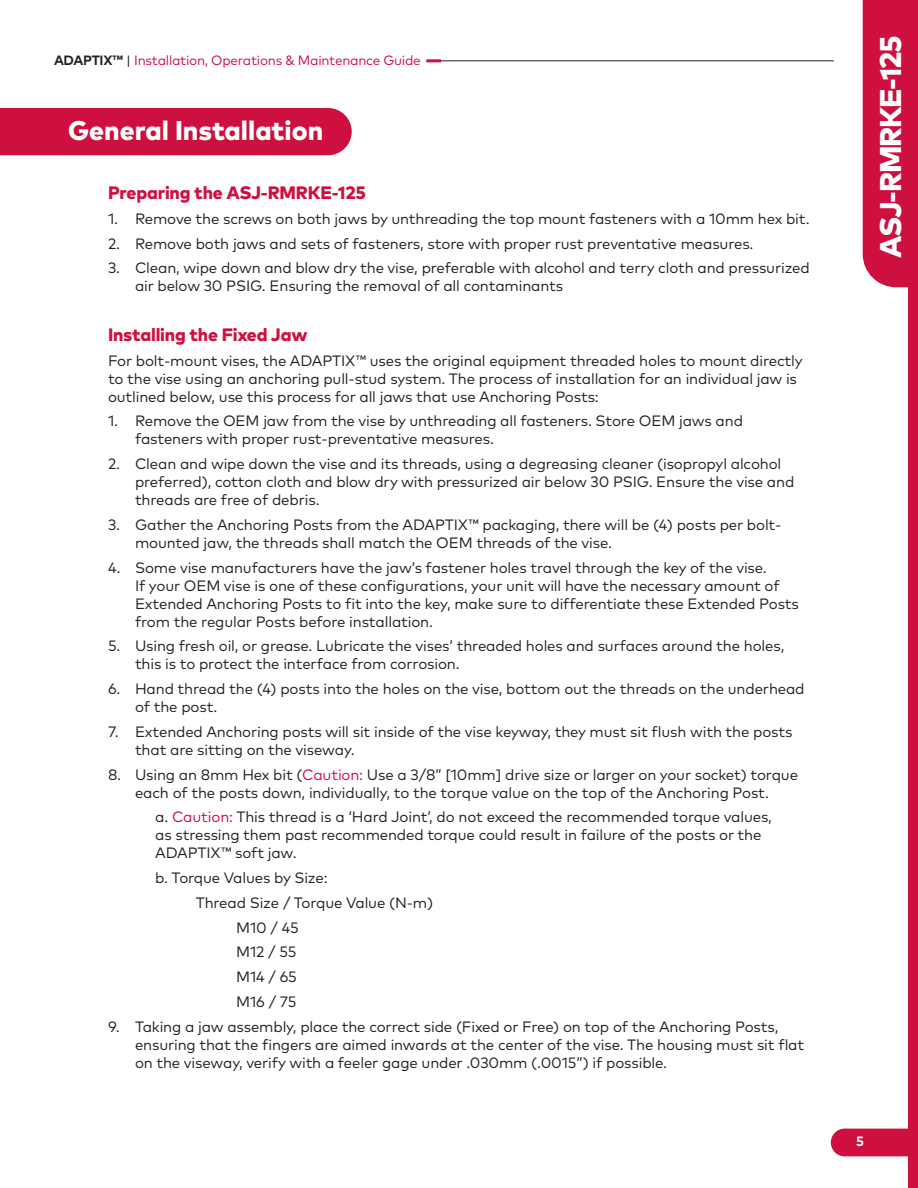
<style>
.page{position:relative;width:918px;height:1188px;background:#fff}
.page>*{position:absolute;margin:0;border:0;box-sizing:border-box;transform-origin:0 0}
.t1{font:800 30px "Mark Pro";letter-spacing:-.04em;color:#fff}
.t2{font:800 27px "Mark Pro";color:#fff}
.t3{font:800 18px "Mark Pro";letter-spacing:-.01em;color:#ce1041}
.t4{font:15px/18px "Mark Pro";letter-spacing:-.01em;color:#231f20}
.t5{font:13.5px "Mark Pro";letter-spacing:-.02em;color:#ce1041}
.t6{font:700 13.5px "Mark Pro";color:#fff}
.s1{font-weight:700;color:#231f20}
.s2{color:#231f20}
.s3{color:#ce1041}
</style>
<div class="page">
<hr style="left:426px;top:60px;width:408px;height:1px;background:#231f20">
<hr style="left:426px;top:59px;width:15px;height:3px;background:#ce1041">
<div style="left:863px;top:0;width:45px;height:287px;background:#ce1041"></div>
<div style="left:908px;top:0;width:10px;height:1188px;background:#ce1041"></div>
<div style="left:0;top:108px;width:352px;height:47px;background:#ce1041"></div>
<div style="left:831px;top:1129px;width:77px;height:27px;background:#ce1041"></div>
<p class="t5" style="left:54px;top:50px;width:368px"><span class="s1">ADAPTIX™</span> <span class="s2">|</span> Installation, Operations &amp; Maintenance Guide</p>
<p class="t2" style="left:68px;top:109px;width:257px">General Installation</p>
<p class="t3" style="left:108px;top:179px;width:259px">Preparing the ASJ-RMRKE-125</p>
<p class="t4" style="left:108px;top:208px;width:703px">1. Remove the screws on both jaws by unthreading the top mount fasteners with a 10mm hex bit.</p>
<p class="t4" style="left:108px;top:233px;width:647px">2. Remove both jaws and sets of fasteners, store with proper rust preventative measures.</p>
<p class="t4" style="left:135px;top:258px;width:676px;text-indent:-27px">3. Clean, wipe down and blow dry the vise, preferable with alcohol and terry cloth and pressurized air below 30 PSIG. Ensuring the removal of all contaminants</p>
<p class="t3" style="left:108px;top:321px;width:201px">Installing the Fixed Jaw</p>
<p class="t4" style="left:108px;top:350px;width:696px">For bolt-mount vises, the ADAPTIX™ uses the original equipment threaded holes to mount directly to the vise using an anchoring pull-stud system. The process of installation for an individual jaw is outlined below, use this process for all jaws that use Anchoring Posts:</p>
<p class="t4" style="left:135px;top:411px;width:610px;text-indent:-27px">1. Remove the OEM jaw from the vise by unthreading all fasteners. Store OEM jaws and fasteners with proper rust-preventative measures.</p>
<p class="t4" style="left:135px;top:454px;width:661px;text-indent:-27px">2. Clean and wipe down the vise and its threads, using a degreasing cleaner (isopropyl alcohol preferred), cotton cloth and blow dry with pressurized air below 30 PSIG. Ensure the vise and threads are free of debris.</p>
<p class="t4" style="left:135px;top:514px;width:648px;text-indent:-27px">3. Gather the Anchoring Posts from the ADAPTIX™ packaging, there will be (4) posts per bolt&shy;mounted jaw, the threads shall match the OEM threads of the vise.</p>
<p class="t4" style="left:135px;top:557px;width:666px;text-indent:-27px">4. Some vise manufacturers have the jaw’s fastener holes travel through the key of the vise.<br>If your OEM vise is one of these configurations, your unit will have the necessary amount of Extended Anchoring Posts to fit into the key, make sure to differentiate these Extended Posts from the regular Posts before installation.</p>
<p class="t4" style="left:135px;top:636px;width:651px;text-indent:-27px">5. Using fresh oil, or grease. Lubricate the vises’ threaded holes and surfaces around the holes, this is to protect the interface from corrosion.</p>
<p class="t4" style="left:135px;top:679px;width:671px;text-indent:-27px">6. Hand thread the (4) posts into the holes on the vise, bottom out the threads on the underhead of the post.</p>
<p class="t4" style="left:135px;top:721px;width:659px;text-indent:-27px">7. Extended Anchoring posts will sit inside of the vise keyway, they must sit flush with the posts that are sitting on the viseway.</p>
<p class="t4" style="left:108px;top:764px;width:692px;text-align:center">8. Using an 8mm Hex bit (<span class="s3">Caution:</span> Use a 3/8” [10mm] drive size or larger on your socket) torque each of the posts down, individually, to the torque value on the top of the Anchoring Post.</p>
<p class="t4" style="left:155px;top:807px;width:618px">a. <span class="s3">Caution:</span> This thread is a ‘Hard Joint’, do not exceed the recommended torque values, as stressing them past recommended torque could result in failure of the posts or the<br>ADAPTIX™ soft jaw.</p>
<p class="t4" style="left:155px;top:868px;width:174px">b. Torque Values by Size:</p>
<p class="t4" style="left:196px;top:892px;width:239px">Thread Size / Torque Value (N-m)</p>
<p class="t4" style="left:236px;top:917px;width:64px">M10 / 45</p>
<p class="t4" style="left:236px;top:942px;width:62px">M12 / 55</p>
<p class="t4" style="left:236px;top:967px;width:62px">M14 / 65</p>
<p class="t4" style="left:236px;top:991px;width:62px">M16 / 75</p>
<p class="t4" style="left:135px;top:1016px;width:671px;text-indent:-27px">9. Taking a jaw assembly, place the correct side (Fixed or Free) on top of the Anchoring Posts, ensuring that the fingers are aimed inwards at the center of the vise. The housing must sit flat on the viseway, verify with a feeler gage under .030mm (.0015”) if possible.</p>
<h1 class="t1" style="left:868px;top:258px;width:223px;rotate:-90deg">ASJ-RMRKE-125</h1>
<p class="t6" style="left:856px;top:1131px;width:9px">5</p>
</div>
